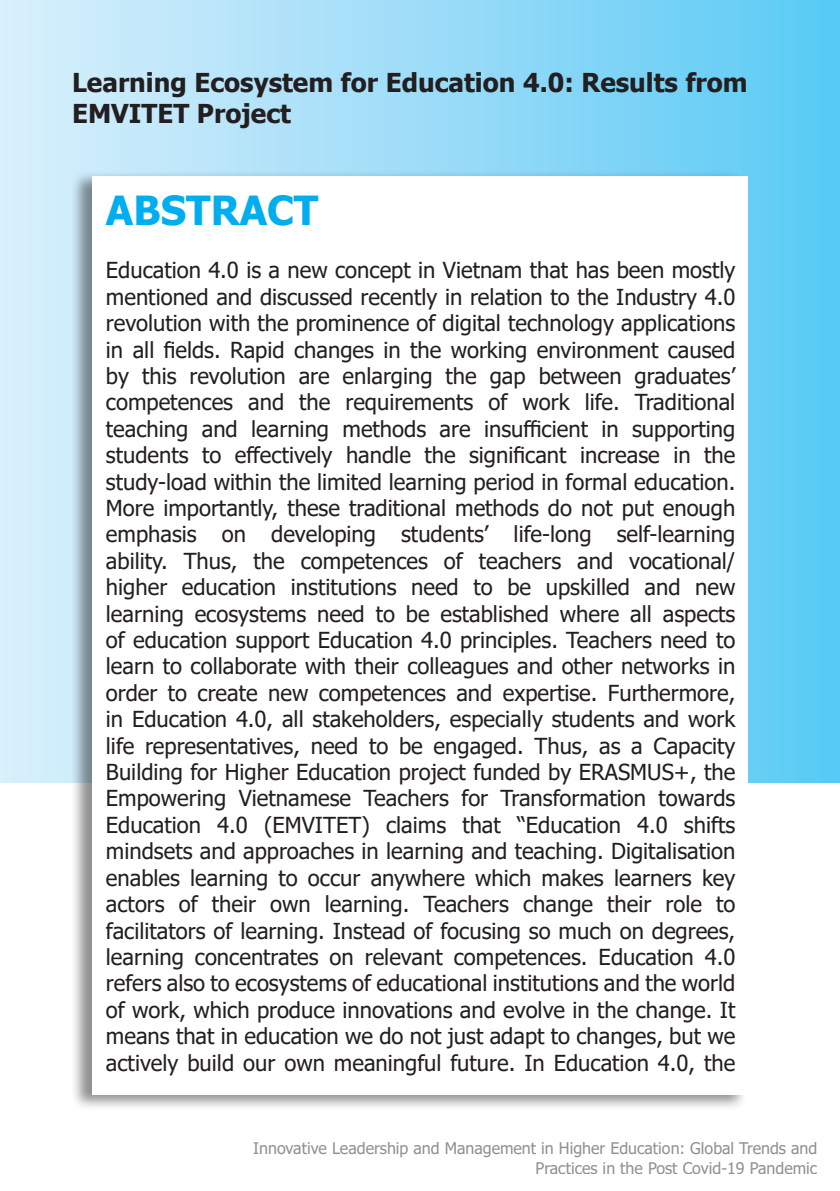
<style>
.page{position:relative;width:840px;height:1191px;background:#fff}
.page>*{position:absolute;margin:0;border:0;box-sizing:border-box;transform-origin:0 0}
.t1{font:700 40px "Tahoma";color:#00aeef}
.t2{font:700 26px/31.2px "Tahoma";color:#231f20}
.content2{font:22px/26.4px "Tahoma";color:#231f20;text-align:justify}
.t3{font:16px/19.2px "Tahoma";color:#231f20;text-align:right}
</style>
<div class="page">
<div style="left:0;top:0;width:839px;height:782px;background:linear-gradient(to right,#dceffb,#5bcaf5)"></div>
<div style="left:70px;top:170px;width:676px;height:941px;background:#231f20;opacity:.5"></div>
<div style="left:92px;top:176px;width:655px;height:918px;background:#fff"></div>
<p class="t2" style="left:72px;top:68px;width:676px">Learning Ecosystem for Education 4.0: Results from<br>EMVITET Project</p>
<p class="t1" style="left:106px;top:183px;width:214px">ABSTRACT</p>
<p class="content2" style="left:106px;top:258px;width:630px">Education 4.0 is a new concept in Vietnam that has been mostly mentioned and discussed recently in relation to the Industry 4.0 revolution with the prominence of digital technology applications in all fields. Rapid changes in the working environment caused by this revolution are enlarging the gap between graduates’ competences and the requirements of work life. Traditional teaching and learning methods are insufficient in supporting students to effectively handle the significant increase in the study-load within the limited learning period in formal education.<br>More importantly, these traditional methods do not put enough emphasis on developing students’ life-long self-learning ability. Thus, the competences of teachers and vocational/ higher education institutions need to be upskilled and new learning ecosystems need to be established where all aspects of education support Education 4.0 principles. Teachers need to learn to collaborate with their colleagues and other networks in order to create new competences and expertise. Furthermore, in Education 4.0, all stakeholders, especially students and work life representatives, need to be engaged. Thus, as a Capacity Building for Higher Education project funded by ERASMUS+, the Empowering Vietnamese Teachers for Transformation towards Education 4.0 (EMVITET) claims that “Education 4.0 shifts mindsets and approaches in learning and teaching. Digitalisation enables learning to occur anywhere which makes learners key actors of their own learning. Teachers change their role to facilitators of learning. Instead of focusing so much on degrees, learning concentrates on relevant competences. Education 4.0 refers also to ecosystems of educational institutions and the world of work, which produce innovations and evolve in the change. It means that in education we do not just adapt to changes, but we actively build our own meaningful future. In Education 4.0, the</p>
<p class="t3" style="left:253px;top:1139px;width:565px">Innovative Leadership and Management in Higher Education: Global Trends and<br>Practices in the Post Covid-19 Pandemic</p>
</div>
